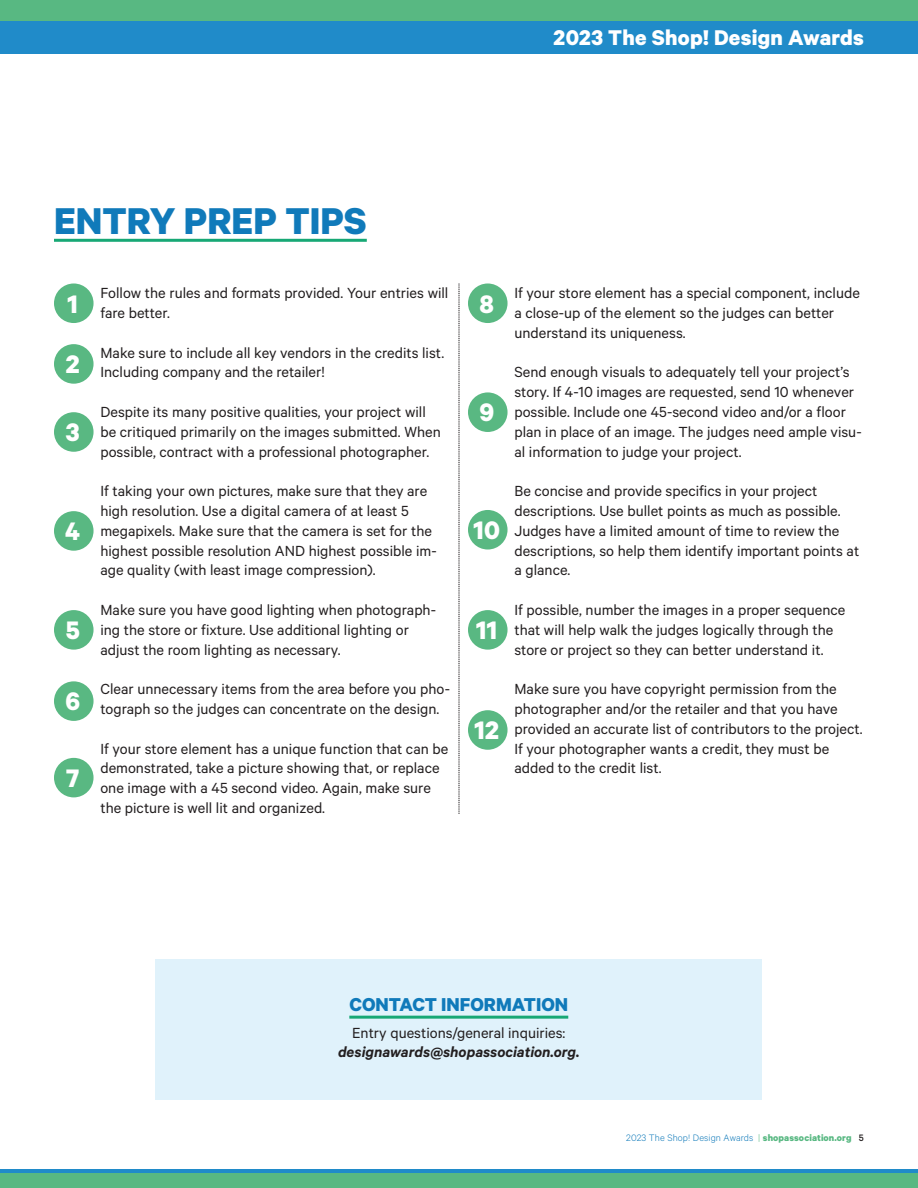
<style>
.page{position:relative;width:918px;height:1188px;background:#fff}
.page>*{position:absolute;margin:0;border:0;box-sizing:border-box;transform-origin:0 0}
.t1{font:700 42px "Calibre";color:#107aba}
.t2{font:700 28.5px "Calibre";color:#fff}
.t3{font:700 24px "Calibre";letter-spacing:.01em;color:#fff}
.t4{font:700 21px "Calibre";color:#107aba}
.t5{font:16.5px/19.8px "Calibre";color:#231f20}
.t6{font:italic 600 16.5px "Calibre";color:#231f20}
.t7{font:300 10.5px "Calibre";letter-spacing:.01em;color:#107aba}
.s1{color:#58b882}
.s2{font-weight:700;color:#58b882}
.s3{font-weight:500;color:#231f20}
</style>
<div class="page">
<div style="left:0;top:20px;width:918px;height:34px;background:#208bc9"></div>
<div style="left:0;top:1169px;width:918px;height:5px;background:#208bc9"></div>
<div style="left:0;top:1174px;width:918px;height:14px;background:#58b882"></div>
<div style="left:0;top:0;width:918px;height:20px;background:#58b882"></div>
<div style="left:156px;top:959px;width:606px;height:141px;background:#e0f2fb"></div>
<svg style="left:459px;top:284px;width:1px;height:530px"></svg>
<hr style="left:54px;top:239px;width:313px;height:3px;background:#17a875">
<div style="left:54px;top:283px;width:40px;height:40px;background:#59b882;border-radius:50%"></div>
<div style="left:468px;top:283px;width:40px;height:40px;background:#59b882;border-radius:50%"></div>
<div style="left:54px;top:344px;width:40px;height:40px;background:#59b882;border-radius:50%"></div>
<div style="left:468px;top:392px;width:40px;height:40px;background:#59b882;border-radius:50%"></div>
<div style="left:54px;top:412px;width:40px;height:40px;background:#59b882;border-radius:50%"></div>
<div style="left:468px;top:510px;width:40px;height:40px;background:#59b882;border-radius:50%"></div>
<div style="left:54px;top:511px;width:40px;height:40px;background:#59b882;border-radius:50%"></div>
<div style="left:468px;top:610px;width:40px;height:40px;background:#59b882;border-radius:50%"></div>
<div style="left:54px;top:610px;width:40px;height:40px;background:#59b882;border-radius:50%"></div>
<div style="left:468px;top:710px;width:40px;height:40px;background:#59b882;border-radius:50%"></div>
<div style="left:54px;top:681px;width:40px;height:40px;background:#59b882;border-radius:50%"></div>
<div style="left:54px;top:758px;width:40px;height:39px;background:#59b882;border-radius:50%"></div>
<hr style="left:349px;top:1016px;width:219px;height:3px;background:#17a875">
<h3 class="t3" style="left:554px;top:23px;width:312px">2023 The Shop! Design Awards</h3>
<p class="t1" style="left:54px;top:196px;width:314px">ENTRY PREP TIPS</p>
<p class="t5" style="left:100px;top:283px;width:349px">Follow the rules and formats provided. Your entries will fare better.</p>
<p class="t5" style="left:100px;top:342px;width:345px">Make sure to include all key vendors in the credits list.<br>Including company and the retailer!</p>
<p class="t5" style="left:100px;top:401px;width:342px">Despite its many positive qualities, your project will be critiqued primarily on the images submitted. When possible, contract with a professional photographer.</p>
<p class="t5" style="left:100px;top:481px;width:338px">If taking your own pictures, make sure that they are high resolution. Use a digital camera of at least 5 megapixels. Make sure that the camera is set for the highest possible resolution AND highest possible im&shy;age quality (with least image compression).</p>
<p class="t5" style="left:100px;top:599px;width:337px">Make sure you have good lighting when photograph&shy;ing the store or fixture. Use additional lighting or adjust the room lighting as necessary.</p>
<p class="t5" style="left:100px;top:679px;width:351px">Clear unnecessary items from the area before you pho&shy;tograph so the judges can concentrate on the design.</p>
<p class="t5" style="left:100px;top:738px;width:349px">If your store element has a unique function that can be demonstrated, take a picture showing that, or replace one image with a 45 second video. Again, make sure the picture is well lit and organized.</p>
<p class="t2" style="left:68px;top:286px;width:12px">1</p>
<p class="t2" style="left:480px;top:286px;width:16px">8</p>
<p class="t2" style="left:66px;top:347px;width:15px">2</p>
<p class="t2" style="left:479px;top:395px;width:16px">9</p>
<p class="t2" style="left:66px;top:415px;width:15px">3</p>
<p class="t2" style="left:65px;top:514px;width:16px">4</p>
<p class="t2" style="left:474px;top:513px;width:28px">10</p>
<p class="t2" style="left:66px;top:613px;width:16px">5</p>
<p class="t2" style="left:476px;top:613px;width:22px">11</p>
<p class="t2" style="left:65px;top:684px;width:16px">6</p>
<p class="t2" style="left:474px;top:713px;width:26px">12</p>
<p class="t2" style="left:66px;top:761px;width:15px">7</p>
<p class="t5" style="left:514px;top:283px;width:347px">If your store element has a special component, include a close-up of the element so the judges can better understand its uniqueness.</p>
<p class="t5" style="left:514px;top:362px;width:349px">Send enough visuals to adequately tell your project’s story. If 4-10 images are requested, send 10 whenever possible. Include one 45-second video and/or a floor plan in place of an image. The judges need ample visu&shy;al information to judge your project.</p>
<p class="t5" style="left:514px;top:481px;width:346px">Be concise and provide specifics in your project descriptions. Use bullet points as much as possible.<br>Judges have a limited amount of time to review the descriptions, so help them identify important points at a glance.</p>
<p class="t5" style="left:514px;top:599px;width:332px">If possible, number the images in a proper sequence that will help walk the judges logically through the store or project so they can better understand it.</p>
<p class="t5" style="left:514px;top:679px;width:350px">Make sure you have copyright permission from the photographer and/or the retailer and that you have provided an accurate list of contributors to the project.<br>If your photographer wants a credit, they must be added to the credit list.</p>
<p class="t4" style="left:349px;top:992px;width:220px">CONTACT INFORMATION</p>
<p class="t5" style="left:352px;top:1022px;width:215px">Entry questions/general inquiries:</p>
<p class="t6" style="left:338px;top:1043px;width:243px">designawards@shopassociation.org.</p>
<p class="t7" style="left:626px;top:1131px;width:239px">2023 The Shop! Design Awards <span class="s1">|</span> <span class="s2">shopassociation.org</span> <span class="s3">5</span></p>
</div>
